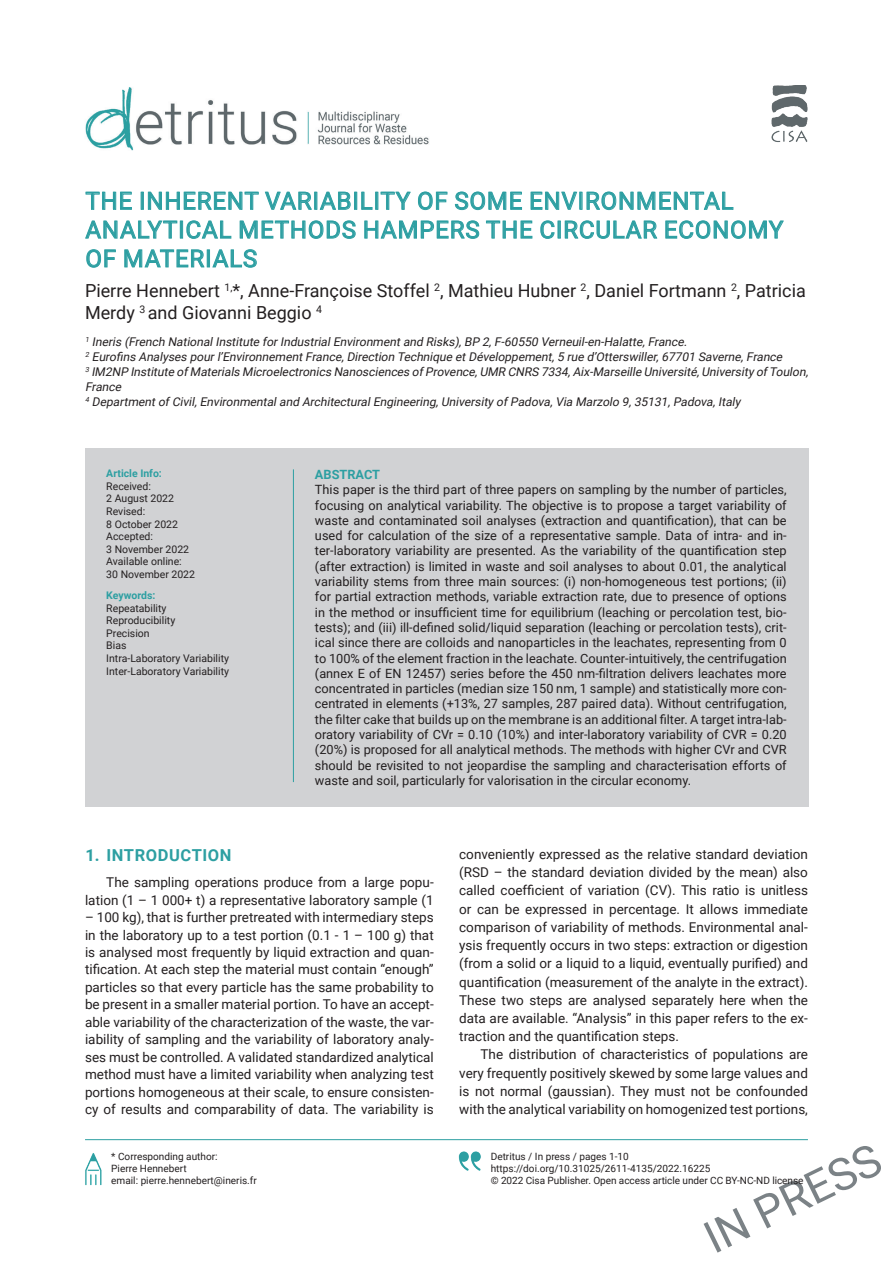
<style>
.page{position:relative;width:893px;height:1263px;background:#fff}
.page>*{position:absolute;margin:0;border:0;box-sizing:border-box;transform-origin:0 0}
.t1{font:45px "Roboto";color:#7b8286}
.t2{font:24px/28.8px "Roboto";letter-spacing:.035em;color:#2d9fa2}
.t3{font:18px/21.6px "Roboto";color:#231f20}
.t4{font:700 16.5px "Roboto";letter-spacing:.035em;color:#2d9fa2}
.t5{font:13.5px/17.4px "Roboto";color:#231f20;text-align:justify}
.t6{font:12.75px/15.3px "Roboto";color:#231f20;text-align:justify}
.t7{font:700 12.75px "Roboto";color:#2d9fa2}
.t8{font:italic 12px/15px "Roboto";color:#231f20}
.t9{font:10.5px/12.6px "Roboto";color:#231f20}
.t10{font:700 10.5px "Roboto";color:#2d9fa2}
.t11{font:10.05px/12px "Roboto";color:#231f20}
</style>
<div class="page">
<img style="left:85px;top:87px;width:344px;height:64px">
<hr style="left:85px;top:1139px;width:723px;height:1px;background:#2d9fa2">
<img style="left:458px;top:1151px;width:23px;height:20px">
<img style="left:85px;top:1153px;width:17px;height:33px">
<img style="left:771px;top:85px;width:37px;height:57px">
<div style="left:85px;top:448px;width:723px;height:358px;background:#d1d2d4"></div>
<svg style="left:86px;top:192px;width:46px;height:17px"></svg>
<svg style="left:141px;top:192px;width:117px;height:18px"></svg>
<svg style="left:265px;top:192px;width:85px;height:18px"></svg>
<div style="left:354px;top:192px;width:3px;height:17px;border:1px solid #2d9fa2"></div>
<svg style="left:362px;top:192px;width:48px;height:17px"></svg>
<svg style="left:418px;top:192px;width:29px;height:18px"></svg>
<svg style="left:455px;top:192px;width:67px;height:18px"></svg>
<svg style="left:531px;top:192px;width:202px;height:18px"></svg>
<svg style="left:86px;top:221px;width:91px;height:17px"></svg>
<div style="left:180px;top:221px;width:3px;height:17px;border:1px solid #2d9fa2"></div>
<svg style="left:187px;top:221px;width:44px;height:18px"></svg>
<svg style="left:240px;top:221px;width:115px;height:18px"></svg>
<svg style="left:365px;top:221px;width:114px;height:18px"></svg>
<svg style="left:486px;top:221px;width:46px;height:17px"></svg>
<svg style="left:541px;top:221px;width:116px;height:18px"></svg>
<svg style="left:666px;top:221px;width:117px;height:18px"></svg>
<svg style="left:87px;top:249px;width:29px;height:18px"></svg>
<svg style="left:125px;top:250px;width:79px;height:17px"></svg>
<div style="left:207px;top:250px;width:3px;height:17px;border:1px solid #2d9fa2"></div>
<svg style="left:213px;top:249px;width:43px;height:18px"></svg>
<hr style="left:293px;top:469px;width:1px;height:313px;background:#2d9fa2">
<h2 class="t2" style="left:85px;top:186px;width:699px">THE INHERENT VARIABILITY OF SOME ENVIRONMENTAL<br>ANALYTICAL METHODS HAMPERS THE CIRCULAR ECONOMY<br>OF MATERIALS</h2>
<h3 class="t3" style="left:85px;top:279px;width:722px">Pierre Hennebert <sup>1,</sup>*, Anne-Françoise Stoffel <sup>2</sup>, Mathieu Hubner <sup>2</sup>, Daniel Fortmann <sup>2</sup>, Patricia<br>Merdy <sup>3</sup> and Giovanni Beggio <sup>4</sup></h3>
<p class="t8" style="left:85px;top:333px;width:727px"><sup>1</sup> Ineris (French NationalInstitute forIndustrialEnvironmentand Risks),BP 2,F-60550 Verneuil-en-Halatte,France.<br><sup>2</sup> Eurofins Analyses pourl’EnvironnementFrance,Direction Technique etDéveloppement,5 rue d’Otterswiller,67701 Saverne,France<br><sup>3</sup> IM2NP Institute ofMaterials Microelectronics Nanosciences ofProvence,UMR CNRS 7334,Aix-Marseille Université,University ofToulon, France<br><sup>4</sup> DepartmentofCivil,Environmentaland ArchitecturalEngineering,University ofPadova,Via Marzolo 9,35131,Padova,Italy</p>
<p class="t10" style="left:106px;top:466px;width:57px">Article Info:</p>
<p class="t9" style="left:106px;top:479px;width:90px">Received:<br>2 August 2022<br>Revised:<br>8 October 2022<br>Accepted:<br>3 November 2022<br>Available online:<br>30 November 2022</p>
<p class="t10" style="left:106px;top:588px;width:51px">Keywords:</p>
<p class="t9" style="left:106px;top:601px;width:124px">Repeatability<br>Reproducibility<br>Precision<br>Bias<br>Intra-Laboratory Variability<br>Inter-Laboratory Variability</p>
<p class="t7" style="left:315px;top:465px;width:67px">ABSTRACT</p>
<p class="t6" style="left:315px;top:482px;width:473px">This paper is the third part of three papers on sampling by the number of particles, focusing on analytical variability. The objective is to propose a target variability of waste and contaminated soil analyses (extraction and quantification), that can be used for calculation of the size of a representative sample. Data of intra- and in&shy;ter-laboratory variability are presented. As the variability of the quantification step (after extraction) is limited in waste and soil analyses to about 0.01, the analytical variability stems from three main sources: (i) non-homogeneous test portions; (ii) for partial extraction methods, variable extraction rate, due to presence of options in the method or insufficient time for equilibrium (leaching or percolation test, bio&shy;tests); and (iii) ill-defined solid/liquid separation (leaching or percolation tests), crit&shy;ical since there are colloids and nanoparticles in the leachates, representing from 0 to 100% of the element fraction in the leachate. Counter-intuitively, the centrifugation (annex E of EN 12457) series before the 450 nm-filtration delivers leachates more concentrated in particles (median size 150 nm, 1 sample) and statistically more con&shy;centrated in elements (+13%, 27 samples, 287 paired data). Without centrifugation, the filter cake that builds up on the membrane is an additional filter. A target intra-lab&shy;oratory variability of CVr = 0.10 (10%) and inter-laboratory variability of CVR = 0.20 (20%) is proposed for all analytical methods. The methods with higher CVr and CVR should be revisited to not jeopardise the sampling and characterisation efforts of waste and soil, particularly for valorisation in the circular economy.</p>
<p class="t4" style="left:85px;top:844px;width:148px">1. INTRODUCTION</p>
<p class="t5" style="left:85px;top:873px;width:350px;text-align:right">The sampling operations produce from a large popu&shy;lation (1 – 1 000+ t) a representative laboratory sample (1</p>
<p class="t5" style="left:85px;top:908px;width:350px">– 100 kg), that is further pretreated with intermediary steps in the laboratory up to a test portion (0.1 - 1 – 100 g) that is analysed most frequently by liquid extraction and quan&shy;tification. At each step the material must contain “enough” particles so that every particle has the same probability to be present in a smaller material portion. To have an accept&shy;able variability of the characterization of the waste, the var&shy;iability of sampling and the variability of laboratory analy&shy;ses must be controlled. A validated standardized analytical method must have a limited variability when analyzing test portions homogeneous at their scale, to ensure consisten&shy;cy of results and comparability of data. The variability is</p>
<p class="t5" style="left:459px;top:844px;width:350px;line-height:18.3px">conveniently expressed as the relative standard deviation (RSD – the standard deviation divided by the mean) also called coefficient of variation (CV). This ratio is unitless or can be expressed in percentage. It allows immediate comparison of variability of methods. Environmental anal&shy;ysis frequently occurs in two steps: extraction or digestion (from a solid or a liquid to a liquid, eventually purified) and quantification (measurement of the analyte in the extract).<br>These two steps are analysed separately here when the data are available. “Analysis” in this paper refers to the ex&shy;traction and the quantification steps.</p>
<p class="t5" style="left:459px;top:1045px;width:350px;line-height:18.1px;text-indent:21px">The distribution of characteristics of populations are very frequently positively skewed by some large values and is not normal (gaussian). They must not be confounded with the analytical variability on homogenized test portions,</p>
<h1 class="t1" style="left:693px;top:1212px;width:192px;rotate:-26deg">IN PRESS</h1>
<p class="t11" style="left:111px;top:1150px;width:147px">* Corresponding author:<br>Pierre Hennebert<br>email: pierre.hennebert@ineris.fr</p>
<p class="t11" style="left:491px;top:1150px;width:314px">Detritus / In press / pages 1-10 https://doi.org/10.31025/2611-4135/2022.16225<br>© 2022 Cisa Publisher. Open access article under CC BY-NC-ND license</p>
</div>
